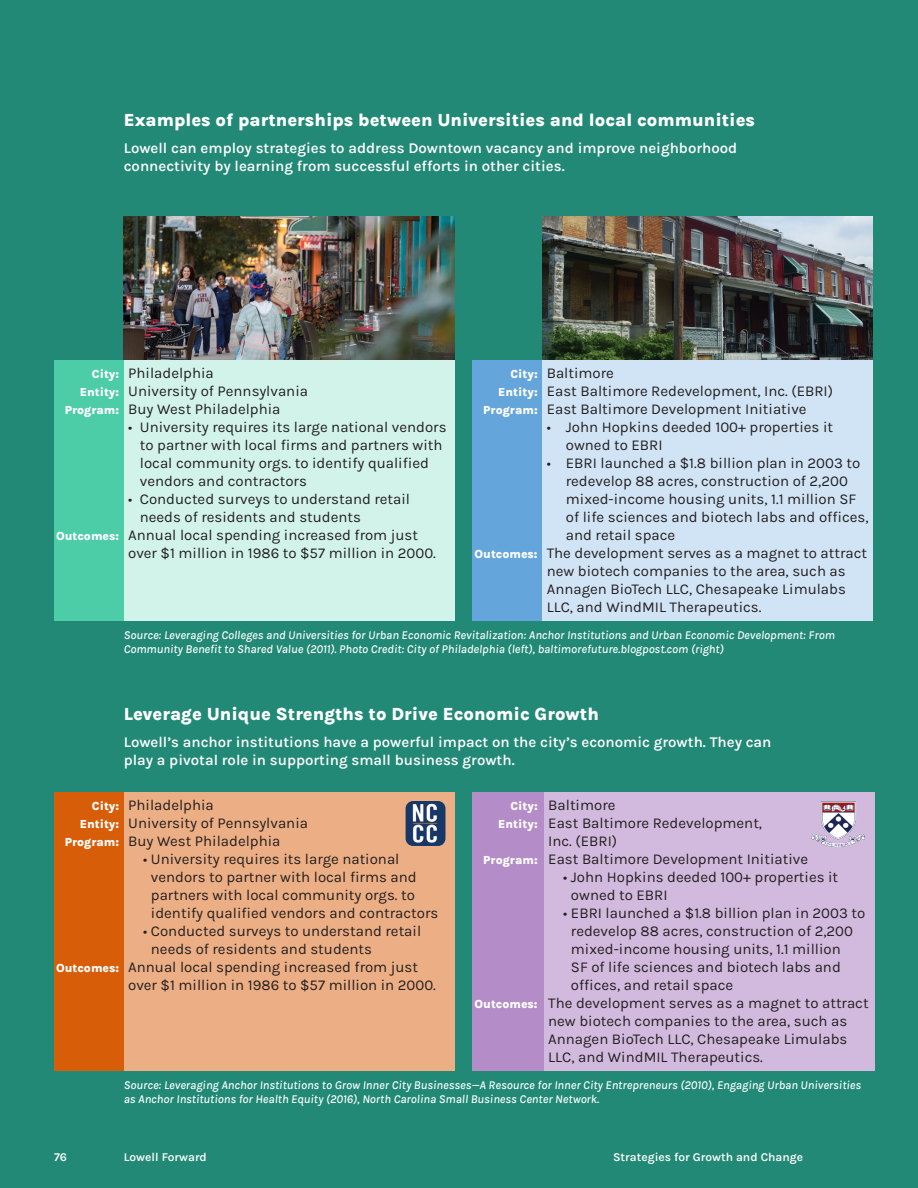
<style>
.page{position:relative;width:918px;height:1188px;background:#218975}
.page>*{position:absolute;margin:0;border:0;box-sizing:border-box;transform-origin:0 0}
._12_15_Karla_Medium{font:800 18px "Karla";color:#fff}
._10_12_Karla{font:15px/18px "Karla";color:#231f20}
._10_12_Karla-2{font:600 15px/18px "Karla";color:#fff}
._8_9_Karla{font:italic 500 12px/13.5px "Karla";color:#fff}
._8_9_Karla-2{font:800 12px "Karla";color:#fff}
.t1{font:600 12px "Karla";color:#fff}
</style>
<div class="page">
<img style="left:542px;top:216px;width:331px;height:144px">
<img style="left:124px;top:216px;width:330px;height:144px">
<div style="left:472px;top:792px;width:401px;height:279px;background:#b48cc8"></div>
<div style="left:54px;top:792px;width:400px;height:279px;background:#d85d09"></div>
<div style="left:54px;top:360px;width:400px;height:261px;background:#4ccda7"></div>
<div style="left:472px;top:360px;width:401px;height:261px;background:#64a5dc"></div>
<div style="left:542px;top:360px;width:331px;height:261px;background:#d1e4f5"></div>
<div style="left:544px;top:792px;width:330px;height:279px;background:#d2bade"></div>
<div style="left:124px;top:360px;width:330px;height:261px;background:#d2f3e9"></div>
<div style="left:124px;top:792px;width:330px;height:279px;background:#ecae84"></div>
<img style="left:812px;top:801px;width:52px;height:45px">
<img style="left:406px;top:801px;width:40px;height:45px">
<p class="_12_15_Karla_Medium" style="left:124px;top:108px;width:633px">Examples of partnerships between Universities and local communities</p>
<p class="_10_12_Karla-2" style="left:124px;top:139px;width:615px">Lowell can employ strategies to address Downtown vacancy and improve neighborhood connectivity by learning from successful efforts in other cities.</p>
<p class="_8_9_Karla-2" style="left:92px;top:366px;width:29px">City:</p>
<p class="_8_9_Karla-2" style="left:80px;top:384px;width:41px">Entity:</p>
<p class="_8_9_Karla-2" style="left:65px;top:402px;width:56px">Program:</p>
<p class="_8_9_Karla-2" style="left:56px;top:528px;width:65px">Outcomes:</p>
<p class="_10_12_Karla" style="left:128px;top:364px;width:87px">Philadelphia</p>
<p class="_10_12_Karla" style="left:128px;top:382px;width:181px">University of Pennsylvania</p>
<p class="_10_12_Karla" style="left:128px;top:400px;width:154px">Buy West Philadelphia</p>
<p class="_10_12_Karla" style="left:140px;top:418px;width:308px;text-indent:-12px">• University requires its large national vendors to partner with local firms and partners with local community orgs. to identify qualified vendors and contractors</p>
<p class="_10_12_Karla" style="left:140px;top:490px;width:272px;text-indent:-12px">• Conducted surveys to understand retail needs of residents and students</p>
<p class="_10_12_Karla" style="left:128px;top:526px;width:309px">Annual local spending increased from just over $1 million in 1986 to $57 million in 2000.</p>
<p class="_8_9_Karla-2" style="left:510px;top:366px;width:29px">City:</p>
<p class="_8_9_Karla-2" style="left:498px;top:384px;width:41px">Entity:</p>
<p class="_8_9_Karla-2" style="left:483px;top:402px;width:56px">Program:</p>
<p class="_8_9_Karla-2" style="left:475px;top:546px;width:65px">Outcomes:</p>
<p class="_10_12_Karla" style="left:547px;top:364px;width:69px">Baltimore</p>
<p class="_10_12_Karla" style="left:547px;top:382px;width:288px">East Baltimore Redevelopment, Inc. (EBRI)</p>
<p class="_10_12_Karla" style="left:547px;top:400px;width:261px">East Baltimore Development Initiative</p>
<p class="_10_12_Karla" style="left:566px;top:418px;width:269px;text-indent:-19px">• John Hopkins deeded 100+ properties it owned to EBRI</p>
<p class="_10_12_Karla" style="left:566px;top:454px;width:304px;text-indent:-19px">• EBRI launched a $1.8 billion plan in 2003 to redevelop 88 acres, construction of 2,200 mixed-income housing units, 1.1 million SF of life sciences and biotech labs and offices, and retail space</p>
<p class="_10_12_Karla" style="left:547px;top:544px;width:322px">The development serves as a magnet to attract new biotech companies to the area, such as Annagen BioTech LLC, Chesapeake Limulabs LLC, and WindMIL Therapeutics.</p>
<p class="_8_9_Karla" style="left:124px;top:628px;width:713px">Source: Leveraging Colleges and Universities for Urban Economic Revitalization: Anchor Institutions and Urban Economic Development: From<br>Community Benefit to Shared Value (2011). Photo Credit: City of Philadelphia (left), baltimorefuture.blogpost.com (right)</p>
<p class="_12_15_Karla_Medium" style="left:124px;top:702px;width:477px">Leverage Unique Strengths to Drive Economic Growth</p>
<p class="_10_12_Karla-2" style="left:124px;top:733px;width:649px">Lowell’s anchor institutions have a powerful impact on the city’s economic growth. They can play a pivotal role in supporting small business growth.</p>
<p class="_8_9_Karla-2" style="left:92px;top:798px;width:29px">City:</p>
<p class="_8_9_Karla-2" style="left:80px;top:816px;width:41px">Entity:</p>
<p class="_8_9_Karla-2" style="left:65px;top:834px;width:56px">Program:</p>
<p class="_8_9_Karla-2" style="left:56px;top:960px;width:65px">Outcomes:</p>
<p class="_10_12_Karla" style="left:128px;top:796px;width:87px">Philadelphia</p>
<p class="_10_12_Karla" style="left:128px;top:814px;width:181px">University of Pennsylvania</p>
<p class="_10_12_Karla" style="left:128px;top:832px;width:154px">Buy West Philadelphia</p>
<p class="_10_12_Karla" style="left:151px;top:850px;width:289px;text-indent:-8px">• University requires its large national vendors to partner with local firms and partners with local community orgs. to identify qualified vendors and contractors</p>
<p class="_10_12_Karla" style="left:151px;top:922px;width:272px;text-indent:-8px">• Conducted surveys to understand retail needs of residents and students</p>
<p class="_10_12_Karla" style="left:128px;top:958px;width:309px">Annual local spending increased from just over $1 million in 1986 to $57 million in 2000.</p>
<p class="_8_9_Karla-2" style="left:510px;top:798px;width:29px">City:</p>
<p class="_8_9_Karla-2" style="left:498px;top:816px;width:41px">Entity:</p>
<p class="_8_9_Karla-2" style="left:483px;top:852px;width:56px">Program:</p>
<p class="_8_9_Karla-2" style="left:475px;top:996px;width:65px">Outcomes:</p>
<p class="_10_12_Karla" style="left:548px;top:796px;width:69px">Baltimore</p>
<p class="_10_12_Karla" style="left:548px;top:814px;width:215px">East Baltimore Redevelopment,<br>Inc. (EBRI)</p>
<p class="_10_12_Karla" style="left:548px;top:850px;width:261px">East Baltimore Development Initiative</p>
<p class="_10_12_Karla" style="left:571px;top:868px;width:269px;text-indent:-8px">• John Hopkins deeded 100+ properties it owned to EBRI</p>
<p class="_10_12_Karla" style="left:571px;top:904px;width:296px;text-indent:-8px">• EBRI launched a $1.8 billion plan in 2003 to redevelop 88 acres, construction of 2,200 mixed-income housing units, 1.1 million<br>SF of life sciences and biotech labs and offices, and retail space</p>
<p class="_10_12_Karla" style="left:548px;top:994px;width:322px">The development serves as a magnet to attract new biotech companies to the area, such as Annagen BioTech LLC, Chesapeake Limulabs LLC, and WindMIL Therapeutics.</p>
<p class="_8_9_Karla" style="left:124px;top:1078px;width:739px">Source: Leveraging Anchor Institutions to Grow Inner City Businesses—A Resource for Inner City Entrepreneurs (2010), Engaging Urban Universities as Anchor Institutions for Health Equity (2016), North Carolina Small Business Center Network.</p>
<p class="t1" style="left:54px;top:1149px;width:15px">76</p>
<p class="t1" style="left:124px;top:1149px;width:85px">Lowell Forward</p>
<p class="t1" style="left:613px;top:1149px;width:192px">Strategies for Growth and Change</p>
</div>
